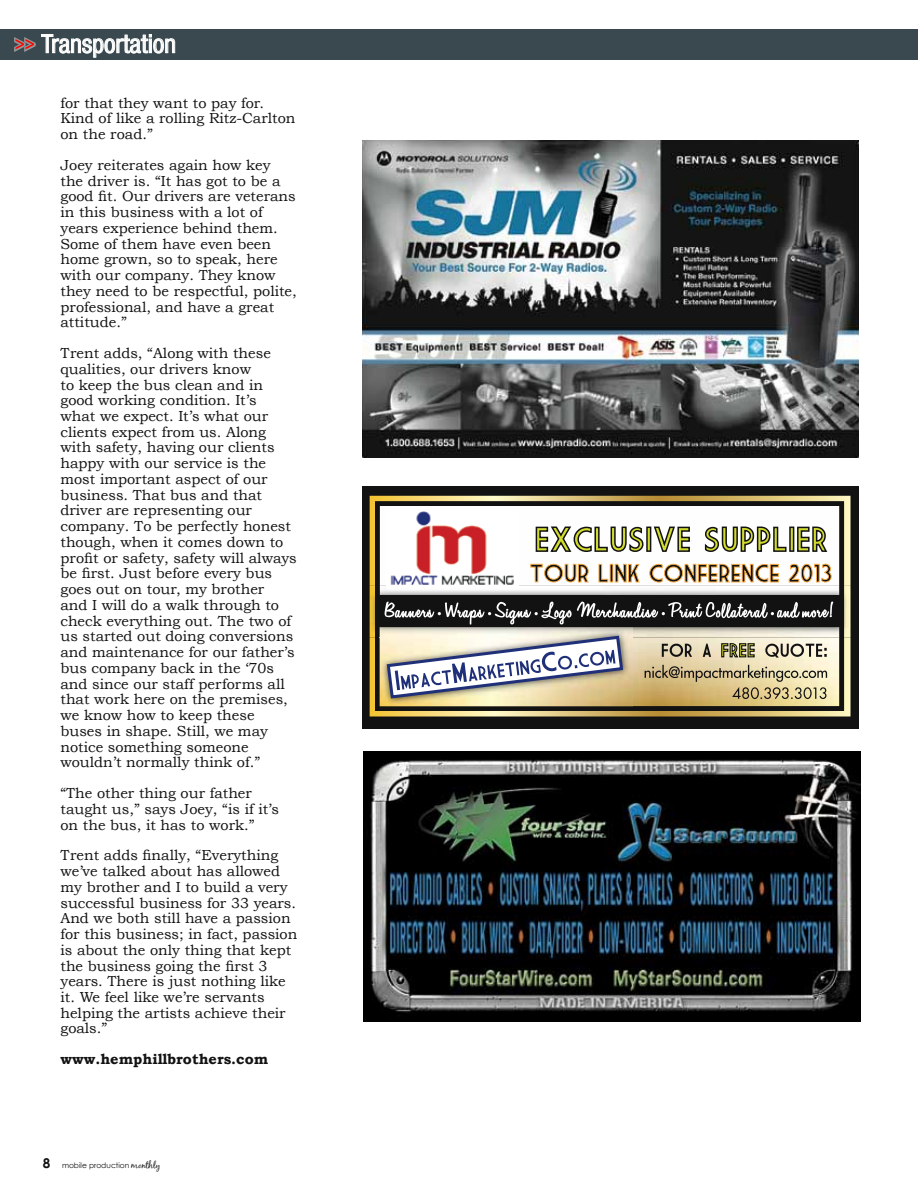
<style>
.page{position:relative;width:918px;height:1188px;background:#fff}
.page>*{position:absolute;margin:0;border:0;box-sizing:border-box;transform-origin:0 0}
.t1{font:condensed 25.5px "Helvetica Neue";color:#fff}
.t2{font:14.55px/15.8px "Bookman Old Style";color:#121212}
.t3{font:700 14.55px "Bookman Old Style";color:#121212}
.t4{font:7.5px "Century Gothic";color:#121212}
.s1{font-family:"Helvetica CY Plain";font-stretch:normal;font-size:21px;color:#fd0000}
.s2{font-weight:700;font-size:13.5px}
.s3{font-family:"Black Jack";font-size:9px}
</style>
<div class="page">
<div style="left:0;top:30px;width:918px;height:30px;background:#3a4950"></div>
<svg style="left:14px;top:34px;width:161px;height:24px"></svg>
<div style="left:362px;top:486px;width:496px;height:243px;background:#121212"></div>
<svg style="left:370px;top:496px;width:481px;height:220px;background:#e5cb79"></svg>
<svg style="left:375px;top:501px;width:469px;height:210px;fill:#fefefe"></svg>
<img style="left:386px;top:510px;width:133px;height:76px">
<svg style="left:530px;top:564px;width:59px;height:18px"></svg>
<svg style="left:599px;top:564px;width:9px;height:18px"></svg>
<svg style="left:615px;top:564px;width:25px;height:18px"></svg>
<svg style="left:649px;top:564px;width:130px;height:18px;background:#baa384"></svg>
<svg style="left:789px;top:564px;width:43px;height:18px"></svg>
<img style="left:370px;top:586px;width:481px;height:51px">
<img style="left:375px;top:586px;width:469px;height:51px">
<div style="left:377px;top:596px;width:464px;height:31px;background:#121212"></div>
<img style="left:377px;top:700px;width:256px;height:8px">
<svg style="left:377px;top:602px;width:456px;height:98px"></svg>
<svg style="left:535px;top:526px;width:110px;height:27px;background:#b1b393"></svg>
<div style="left:646px;top:527px;width:5px;height:25px;border:2px solid #121212"></div>
<svg style="left:653px;top:526px;width:38px;height:27px"></svg>
<svg style="left:704px;top:526px;width:83px;height:27px;background:#adaf8e"></svg>
<div style="left:789px;top:527px;width:5px;height:25px;border:2px solid #121212"></div>
<svg style="left:796px;top:526px;width:33px;height:27px"></svg>
<img style="left:364px;top:752px;width:497px;height:270px">
<img style="left:363px;top:140px;width:496px;height:317px">
<h1 class="t1" style="left:15px;top:29px;width:163px"><span class="s1">&gt;&gt;</span> Transportation</h1>
<p class="t2" style="left:60px;top:95px;width:236px">for that they want to pay for.<br>Kind of like a rolling Ritz-Carlton on the road.”</p>
<p class="t2" style="left:60px;top:157px;width:238px">Joey reiterates again how key the driver is. “It has got to be a good fit. Our drivers are veterans in this business with a lot of years experience behind them.<br>Some of them have even been home grown, so to speak, here with our company. They know they need to be respectful, polite, professional, and have a great attitude.”</p>
<p class="t2" style="left:60px;top:345px;width:238px">Trent adds, “Along with these qualities, our drivers know<br>to keep the bus clean and in good working condition. It’s<br>what we expect. It’s what our clients expect from us. Along with safety, having our clients happy with our service is the most important aspect of our business. That bus and that driver are representing our company. To be perfectly honest though, when it comes down to profit or safety, safety will always be first. Just before every bus goes out on tour, my brother<br>and I will do a walk through to check everything out. The two of us started out doing conversions and maintenance for our father’s bus company back in the ‘70s and since our staff performs all that work here on the premises, we know how to keep these buses in shape. Still, we may notice something someone wouldn’t normally think of.”</p>
<p class="t2" style="left:60px;top:785px;width:220px">“The other thing our father taught us,” says Joey, “is if it’s on the bus, it has to work.”</p>
<p class="t2" style="left:60px;top:847px;width:238px">Trent adds finally, “Everything we’ve talked about has allowed my brother and I to build a very successful business for 33 years.<br>And we both still have a passion for this business; in fact, passion is about the only thing that kept the business going the first 3 years. There is just nothing like it. We feel like we’re servants helping the artists achieve their goals.”</p>
<p class="t3" style="left:60px;top:1051px;width:209px">www.hemphillbrothers.com</p>
<p class="t4" style="left:43px;top:1161px;width:119px"><span class="s2">8</span> mobile production <span class="s3">monthly</span></p>
</div>
